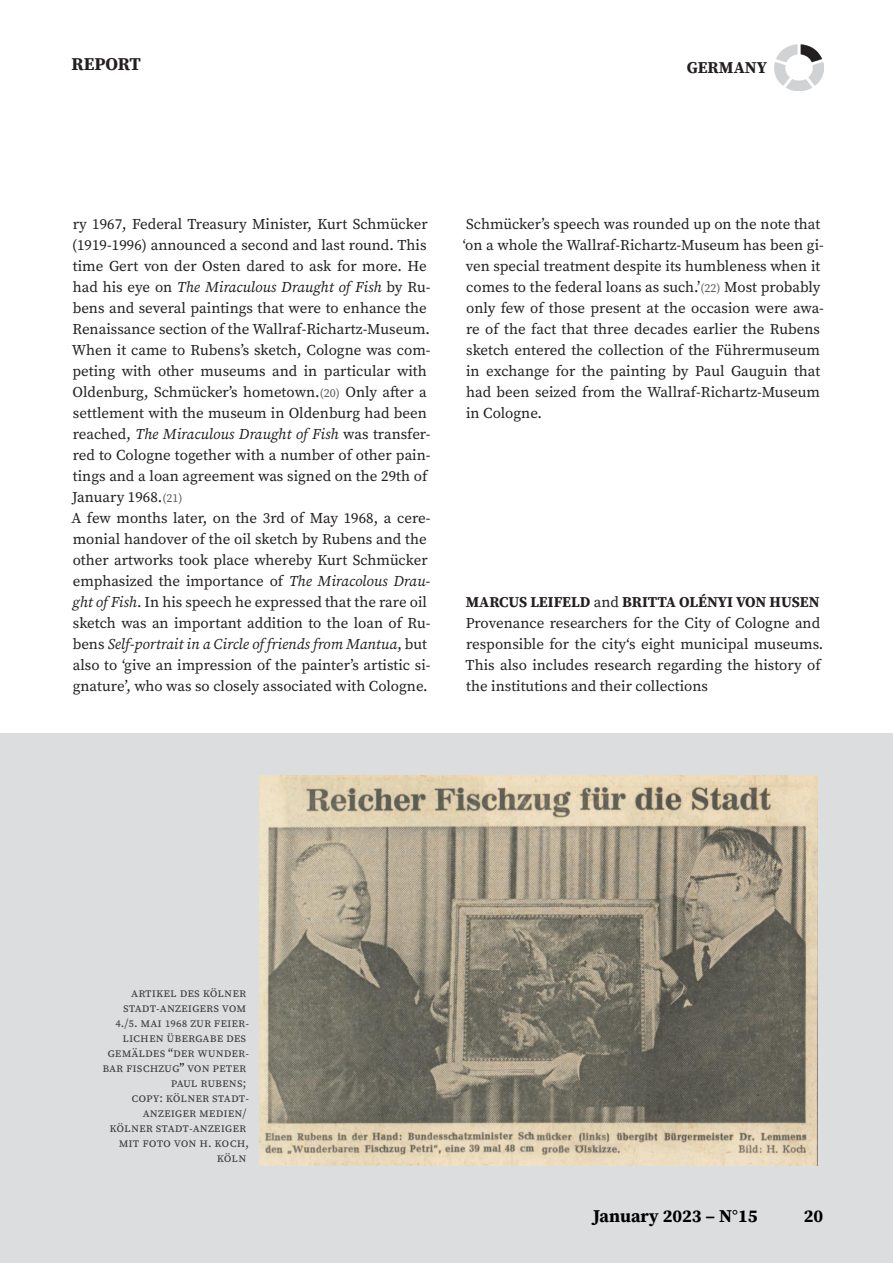
<style>
.page{position:relative;width:893px;height:1263px;background:#fff}
.page>*{position:absolute;margin:0;border:0;box-sizing:border-box;transform-origin:0 0}
.t1{font:18px "Source Serif Variable";color:#000}
.Zwischenüberschrift{font:18px "Source Serif Variable";color:#231f20}
.t2{font:16.5px "Source Serif Variable";color:#231f20}
.t3{font:15px/21px "Source Serif Variable";color:#231f20}
.Zwischenüberschrift-2{font:12px "Source Serif Variable";letter-spacing:.07em;color:#3e3e3f}
.s1{font-style:italic}
.s2{font-size:12px;color:#57585a}
.s3{color:#231f20}
.s4{color:#000}
</style>
<div class="page">
<div style="left:0;top:733px;width:893px;height:530px;background:#dcdddf"></div>
<img style="left:775px;top:44px;width:48px;height:46px">
<img style="left:259px;top:775px;width:558px;height:391px">
<p class="Zwischenüberschrift" style="left:71px;top:52px;width:71px">REPORT</p>
<p class="t2" style="left:687px;top:56px;width:82px">GERMANY</p>
<p class="t3" style="left:72px;top:213px;width:360px">ry 1967, Federal Treasury Minister, Kurt Schmücker (1919-1996) announced a second and last round. This time Gert von der Osten dared to ask for more. He had his eye on <span class="s1">The Miraculous Draught of Fish</span> by Ru&shy;bens and several paintings that were to enhance the Renaissance section of the Wallraf-Richartz-Museum.<br>When it came to Rubens’s sketch, Cologne was com&shy;peting with other museums and in particular with Oldenburg, Schmücker’s hometown.<span class="s2">(20)</span> Only after a settlement with the museum in Oldenburg had been reached, <span class="s1">The Miraculous Draught of Fish</span> was transfer&shy;red to Cologne together with a number of other pain&shy;tings and a loan agreement was signed on the 29th of January 1968.<span class="s2">(21)</span></p>
<p class="t3" style="left:71px;top:507px;width:361px">A few months later, on the 3rd of May 1968, a cere&shy;monial handover of the oil sketch by Rubens and the other artworks took place whereby Kurt Schmücker emphasized the importance of <span class="s1">The Miracolous Drau&shy;ght of Fish</span>. In his speech he expressed that the rare oil sketch was an important addition to the loan of Ru&shy;bens <span class="s1">Self-portrait in a Circle of friends from Mantua</span>, but also to ‘give an impression of the painter’s artistic si&shy;gnature’, who was so closely associated with Cologne.</p>
<p class="t3" style="left:463px;top:213px;width:363px">Schmücker’s speech was rounded up on the note that ‘on a whole the Wallraf-Richartz-Museum has been gi&shy;ven special treatment despite its humbleness when it comes to the federal loans as such.’<span class="s2">(22)</span> Most probably only few of those present at the occasion were awa&shy;re of the fact that three decades earlier the Rubens sketch entered the collection of the Führermuseum in exchange for the painting by Paul Gauguin that had been seized from the Wallraf-Richartz-Museum in Cologne.</p>
<p class="t3" style="left:466px;top:591px;width:355px">MARCUS LEIFELD and BRITTA OLÉNYI VON HUSEN</p>
<p class="t3" style="left:466px;top:612px;width:359px">Provenance researchers for the City of Cologne and responsible for the city‘s eight municipal museums.<br>This also includes research regarding the history of the institutions and their collections</p>
<p class="Zwischenüberschrift-2" style="left:131px;top:985px;width:15px">Artikel</p>
<p class="Zwischenüberschrift-2" style="left:180px;top:985px;width:8px">des</p>
<p class="Zwischenüberschrift-2" style="left:203px;top:985px;width:23px">Kölner</p>
<p class="Zwischenüberschrift-2" style="left:123px;top:1000px;width:14px">Stadt</p>
<p class="Zwischenüberschrift-2" style="left:156px;top:1000px;width:51px">-Anzeigers</p>
<p class="Zwischenüberschrift-2" style="left:222px;top:1000px;width:9px">vom</p>
<p class="Zwischenüberschrift-2" style="left:116px;top:1015px;width:106px">4./5. Mai 1968 zur feier</p>
<p class="Zwischenüberschrift-2" style="left:245px;top:1015px;width:5px">-</p>
<p class="Zwischenüberschrift-2" style="left:122px;top:1030px;width:8px">lichen</p>
<p class="Zwischenüberschrift-2" style="left:167px;top:1030px;width:44px">Übergabe</p>
<p class="Zwischenüberschrift-2" style="left:226px;top:1030px;width:8px">des</p>
<p class="Zwischenüberschrift-2" style="left:107px;top:1045px;width:9px">Gem</p>
<p class="Zwischenüberschrift-2" style="left:132px;top:1045px;width:15px">äldes</p>
<p class="Zwischenüberschrift-2" style="left:168px;top:1045px;width:39px"><span class="s3">“</span>Der wunder</p>
<p class="Zwischenüberschrift-2" style="left:245px;top:1045px;width:5px">-</p>
<p class="Zwischenüberschrift-2" style="left:102px;top:1060px;width:8px">bar</p>
<p class="Zwischenüberschrift-2" style="left:126px;top:1060px;width:14px">Fisch</p>
<p class="Zwischenüberschrift-2" style="left:158px;top:1060px;width:37px">zug<span class="s4">”</span> von</p>
<p class="Zwischenüberschrift-2" style="left:213px;top:1060px;width:8px">Peter</p>
<p class="Zwischenüberschrift-2" style="left:171px;top:1075px;width:8px">Paul</p>
<p class="Zwischenüberschrift-2" style="left:201px;top:1075px;width:15px">Rubens</p>
<p class="Zwischenüberschrift-2" style="left:243px;top:1075px;width:5px">;</p>
<p class="Zwischenüberschrift-2" style="left:132px;top:1090px;width:58px">Copy: Kölner</p>
<p class="Zwischenüberschrift-2" style="left:212px;top:1090px;width:14px">Stadt</p>
<p class="Zwischenüberschrift-2" style="left:245px;top:1090px;width:5px">-</p>
<p class="Zwischenüberschrift-2" style="left:143px;top:1105px;width:74px">Anzeiger Medien</p>
<p class="Zwischenüberschrift-2" style="left:243px;top:1105px;width:5px">/</p>
<p class="Zwischenüberschrift-2" style="left:110px;top:1120px;width:23px">Kölner</p>
<p class="Zwischenüberschrift-2" style="left:156px;top:1120px;width:14px">Stadt</p>
<p class="Zwischenüberschrift-2" style="left:189px;top:1120px;width:51px">-Anzeiger</p>
<p class="Zwischenüberschrift-2" style="left:119px;top:1135px;width:8px">mit</p>
<p class="Zwischenüberschrift-2" style="left:142px;top:1135px;width:15px">Foto</p>
<p class="Zwischenüberschrift-2" style="left:174px;top:1135px;width:9px">von</p>
<p class="Zwischenüberschrift-2" style="left:199px;top:1135px;width:31px">H. Koch</p>
<p class="Zwischenüberschrift-2" style="left:245px;top:1135px;width:5px">,</p>
<p class="Zwischenüberschrift-2" style="left:217px;top:1150px;width:23px">Köln</p>
<p class="t1" style="left:593px;top:1204px;width:166px">January 2023 – N°15</p>
<p class="t1" style="left:804px;top:1204px;width:21px">20</p>
</div>
